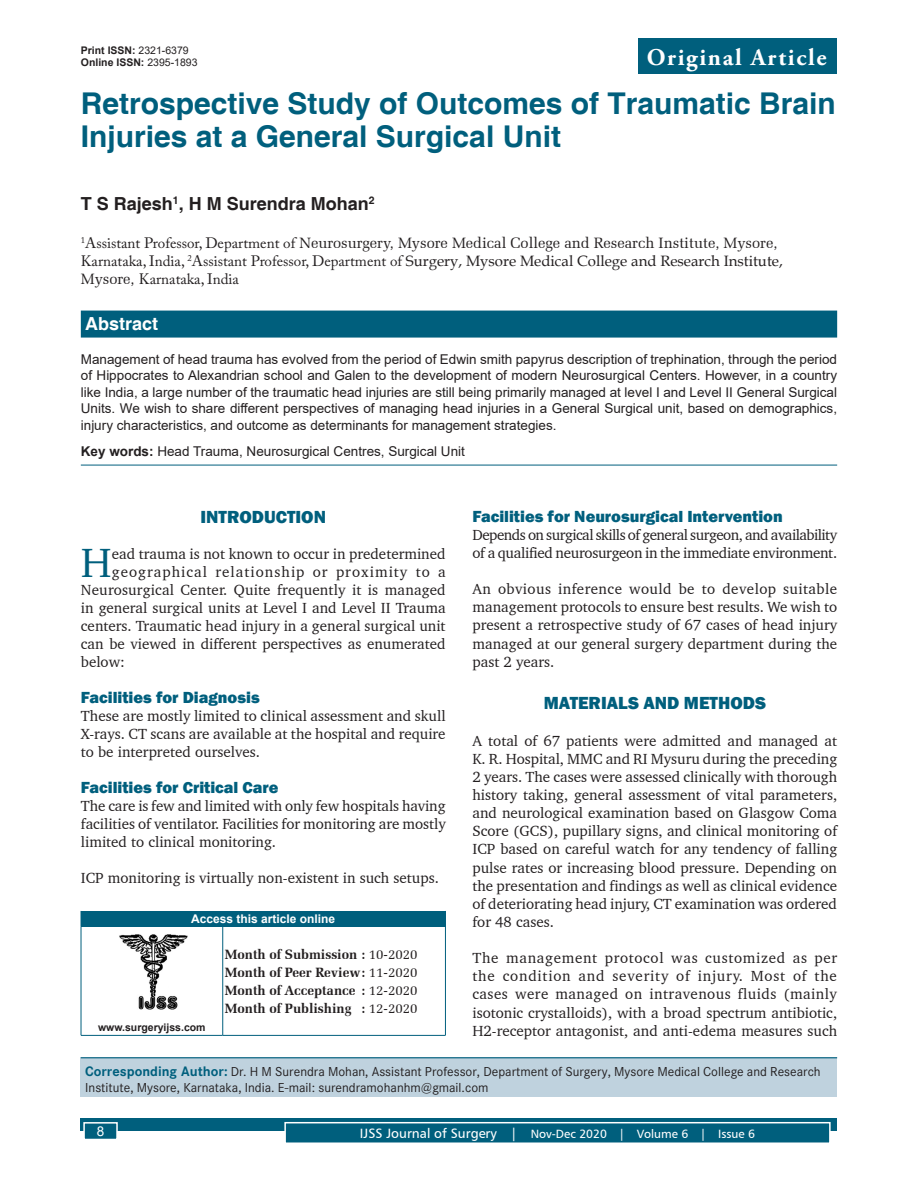
<style>
.page{position:relative;width:918px;height:1188px;background:#fff}
.page>*{position:absolute;margin:0;border:0;box-sizing:border-box;transform-origin:0 0}
.TX_First_Para{font:41.85px "Charter BT";color:#005f7d}
.AT{font:700 30px/33.8px "Helvetica";color:#005f7d}
.AH{font:700 24px "Adobe Garamond Pro";letter-spacing:.07em;color:#fff}
.t1{font:800 18px "Franklin Gothic";color:#005f7d}
.AU{font:700 18px "Helvetica";color:#231f20}
.ABSH{font:700 18px "Helvetica";color:#fff}
.t2{font:800 16.5px "Franklin Gothic";color:#005f7d}
.TX{font:15px/18.1px "Charter BT";color:#231f20;text-align:justify}
.TX_First_Para-2{font:15px "Charter BT";color:#231f20}
.AFF{font:15px/18px "Adobe Caslon Pro";color:#231f20}
.TX-2{font:15px/18.1px "Charter BT";letter-spacing:-.035em;color:#231f20}
.TX_First_Para-3{font:15px "Charter BT";letter-spacing:.07em;color:#231f20}
.ABS{font:13.5px/16.5px "Arial";color:#231f20;text-align:justify}
.HIS{font:700 13.5px/18px "Zapf Elliptical 711 BT";color:#231f20;text-align:justify}
.KWD{font:13.5px "Arial";color:#231f20}
.t3{font:13.5px "Arial";color:#fff}
.ADD{font:12.75px/15.3px "Corporate SBQ";color:#231f20}
.t4{font:12px "Humanist 777 BT Roman B";color:#fff}
.AAO{font:700 12px "Arial";color:#fff}
.DOI{font:700 10.5px "Arial";color:#231f20}
.Web{font:700 10.5px "Arial";color:#231f20}
.s1{font-weight:400}
.s2{font-family:"Zapf Elliptical 711 BT"}
.s3{font-family:"Book Antiqua"}
.s4{font-weight:700}
.s5{font-weight:700;font-size:13.5px;color:#005f7d}
.s6{font-size:13.5px}
</style>
<div class="page">
<div style="left:81px;top:1119px;width:756px;height:12px;background:#005f7d"></div>
<div style="left:285px;top:1123px;width:545px;height:20px;background:#005f7d"></div>
<div style="left:284px;top:1122px;width:547px;height:22px;border:2px solid #fff"></div>
<div style="left:84px;top:1123px;width:33px;height:16px;background:#005f7d"></div>
<div style="left:83px;top:1122px;width:35px;height:18px;border:2px solid #fff"></div>
<div style="left:81px;top:311px;width:756px;height:27px;background:#005f7d"></div>
<hr style="left:81px;top:465px;width:756px;height:1px;background:#005f7d">
<div style="left:81px;top:1057px;width:756px;height:39px;background:#bfd2de"></div>
<hr style="left:81px;top:1057px;width:756px;height:1px;background:#005f7d">
<div style="left:638px;top:38px;width:199px;height:36px;background:#005f7d"></div>
<img style="left:119px;top:934px;width:69px;height:76px">
<div style="left:81px;top:911px;width:364px;height:15px;background:#005f7d"></div>
<svg style="left:445px;top:911px;width:1px;height:15px"></svg>
<hr style="left:81px;top:926px;width:142px;height:1px;background:#005f7d">
<hr style="left:223px;top:926px;width:223px;height:1px;background:#005f7d">
<hr style="left:81px;top:926px;width:1px;height:109px;background:#005f7d">
<hr style="left:222px;top:926px;width:1px;height:109px;background:#005f7d">
<hr style="left:445px;top:926px;width:1px;height:109px;background:#005f7d">
<hr style="left:223px;top:1035px;width:223px;height:1px;background:#005f7d">
<hr style="left:81px;top:1035px;width:142px;height:1px;background:#005f7d">
<p class="DOI" style="left:81px;top:43px;width:109px">Print ISSN: <span class="s1">2321-6379</span></p>
<p class="DOI" style="left:81px;top:55px;width:118px">Online ISSN: <span class="s1">2395-1893</span></p>
<p class="AH" style="left:647px;top:43px;width:181px">Original Article</p>
<p class="AT" style="left:81px;top:88px;width:757px">Retrospective Study of Outcomes of Traumatic Brain<br>Injuries at a General Surgical Unit</p>
<p class="AU" style="left:81px;top:192px;width:295px">T S Rajesh<sup>1</sup>, H M Surendra Mohan<sup>2</sup></p>
<p class="AFF" style="left:81px;top:233px;width:704px"><sup>1</sup>Assistant Professor, Department of <span class="s2">Neurosurgery, Mysore Medical College and Research Institute, Mysore,<br></span>Karnataka, India, <sup>2</sup>Assistant Professor, Department of <span class="s3">Surgery, Mysore Medical College and Research Institute,<br></span><span class="s2">Mysore,</span> Karnataka, India</p>
<p class="ABSH" style="left:85px;top:313px;width:75px">Abstract</p>
<p class="ABS" style="left:81px;top:350px;width:758px">Management of head trauma has evolved from the period of Edwin smith papyrus description of trephination, through the period of Hippocrates to Alexandrian school and Galen to the development of modern Neurosurgical Centers. However, in a country like India, a large number of the traumatic head injuries are still being primarily managed at level I and Level II General Surgical Units. We wish to share different perspectives of managing head injuries in a General Surgical unit, based on demographics, injury characteristics, and outcome as determinants for management strategies.</p>
<p class="KWD" style="left:81px;top:442px;width:386px"><span class="s4">Key words:</span> Head Trauma, Neurosurgical Centres, Surgical Unit</p>
<h2 class="t2" style="left:472px;top:506px;width:312px">Facilities for Neurosurgical Intervention</h2>
<p class="TX-2" style="left:472px;top:525px;width:366px">Depends on surgical skills of general surgeon, and availability of a qualified neurosurgeon in the immediate environment.</p>
<p class="TX" style="left:472px;top:580px;width:366px">An obvious inference would be to develop suitable management protocols to ensure best results. We wish to present a retrospective study of 67 cases of head injury managed at our general surgery department during the past 2 years.</p>
<h1 class="t1" style="left:544px;top:692px;width:224px">MATERIALS AND METHODS</h1>
<p class="TX" style="left:472px;top:731px;width:366px">A total of 67 patients were admitted and managed at K. R. Hospital, MMC and RI Mysuru during the preceding 2 years. The cases were assessed clinically with thorough history taking, general assessment of vital parameters, and neurological examination based on Glasgow Coma Score (GCS), pupillary signs, and clinical monitoring of ICP based on careful watch for any tendency of falling pulse rates or increasing blood pressure. Depending on the presentation and findings as well as clinical evidence of deteriorating head injury, CT examination was ordered for 48 cases.</p>
<p class="TX" style="left:472px;top:949px;width:366px">The management protocol was customized as per the condition and severity of injury. Most of the cases were managed on intravenous fluids (mainly isotonic crystalloids), with a broad spectrum antibiotic, H2-receptor antagonist, and anti-edema measures such</p>
<p class="ADD" style="left:85px;top:1064px;width:737px"><span class="s5">Corresponding Author:</span> Dr. H M Surendra Mohan, Assistant Professor, Department of Surgery, Mysore Medical College and Research<br>Institute, Mysore, Karnataka, India. E-mail: surendramohanhm@gmail.com</p>
<h1 class="t1" style="left:201px;top:505px;width:127px">INTRODUCTION</h1>
<p class="TX_First_Para" style="left:81px;top:536px;width:32px">H</p>
<p class="TX_First_Para-2" style="left:112px;top:544px;width:335px">ead trauma is not known to occur in predetermined</p>
<p class="TX_First_Para-3" style="left:112px;top:562px;width:335px">geographical relationship or proximity to a</p>
<p class="TX_First_Para-2" style="left:81px;top:580px;width:366px">Neurosurgical Center. Quite frequently it is managed</p>
<p class="TX_First_Para-2" style="left:81px;top:598px;width:366px">in general surgical units at Level I and Level II Trauma</p>
<p class="TX_First_Para-2" style="left:81px;top:616px;width:366px">centers. Traumatic head injury in a general surgical unit</p>
<p class="TX_First_Para-2" style="left:81px;top:634px;width:366px">can be viewed in different perspectives as enumerated</p>
<p class="TX_First_Para-2" style="left:81px;top:652px;width:46px">below:</p>
<h2 class="t2" style="left:81px;top:687px;width:180px">Facilities for Diagnosis</h2>
<p class="TX" style="left:81px;top:706px;width:366px">These are mostly limited to clinical assessment and skull X-rays. CT scans are available at the hospital and require to be interpreted ourselves.</p>
<h2 class="t2" style="left:81px;top:777px;width:199px">Facilities for Critical Care</h2>
<p class="TX" style="left:81px;top:796px;width:366px">The care is few and limited with only few hospitals having facilities of ventilator. Facilities for monitoring are mostly limited to clinical monitoring.</p>
<p class="TX" style="left:81px;top:868px;width:359px">ICP monitoring is virtually non-existent in such setups.</p>
<p class="AAO" style="left:191px;top:910px;width:146px">Access this article online</p>
<p class="HIS" style="left:225px;top:946px;width:194px">Month of Submission : <span class="s1">10-2020<br></span>Month of Peer Review: <span class="s1">11-2020<br></span>Month of Acceptance : <span class="s1">12-2020<br></span>Month of Publishing : <span class="s1">12-2020</span></p>
<p class="Web" style="left:98px;top:1020px;width:109px">www.surgeryijss.com</p>
<p class="t3" style="left:97px;top:1122px;width:9px">8</p>
<p class="t4" style="left:360px;top:1126px;width:397px"><span class="s6">IJSS Journal of Surgery |</span> Nov-Dec 2020 | Volume 6 | Issue 6</p>
</div>
